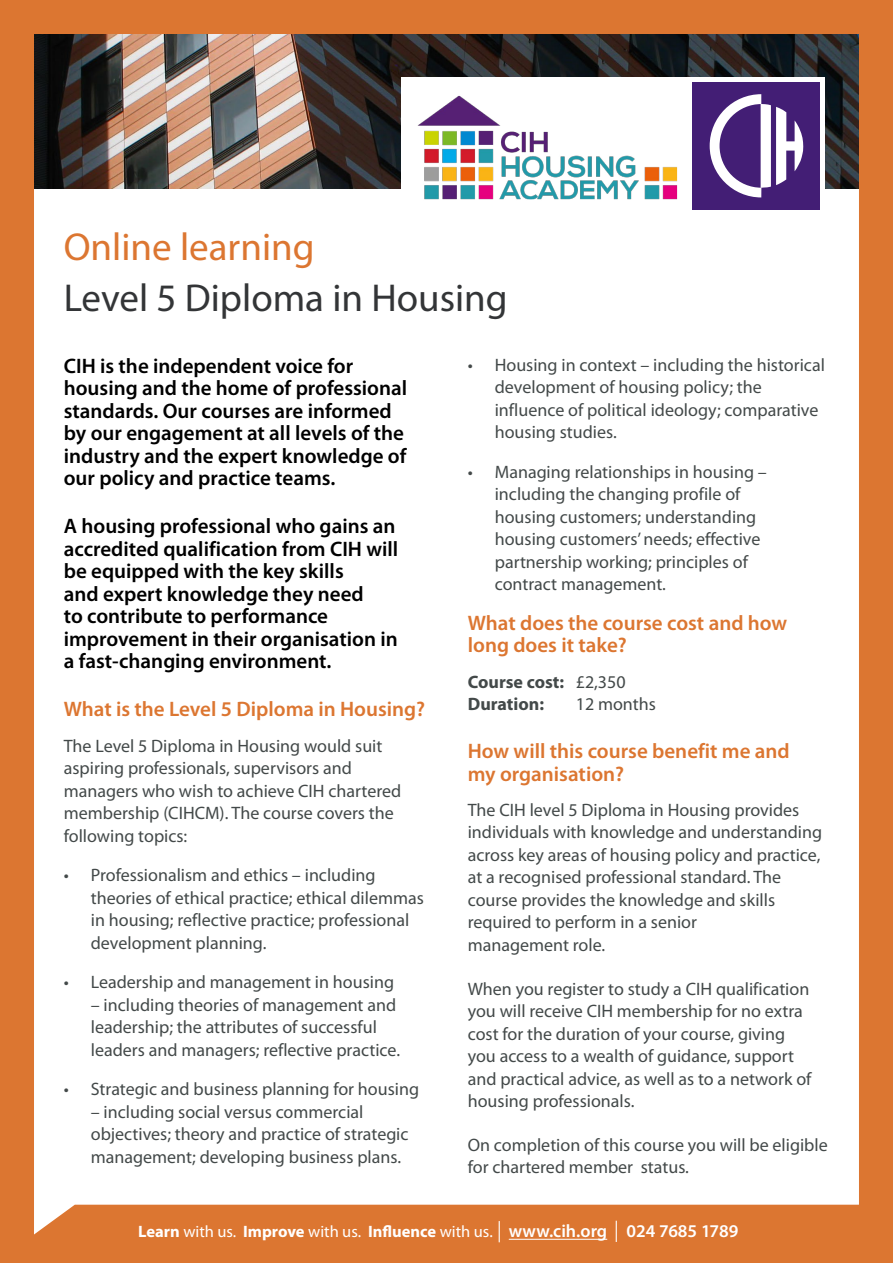
<style>
.page{position:relative;width:893px;height:1263px;background:#dc7631}
.page>*{position:absolute;margin:0;border:0;box-sizing:border-box;transform-origin:0 0}
.t1{font:39px "Myriad Pro";color:#333537}
.t2{font:39px "Myriad Pro";color:#dc7631}
.t3{font:600 21px/22.5px "Myriad Pro";color:#000}
.t4{font:600 21px/22.5px "Myriad Pro";color:#dc7631}
.t5{font:18px/22.5px "Myriad Pro";color:#434949}
.t6{font:600 18px "Myriad Pro";color:#fff}
.t7{font:700 18px/22.5px "Myriad Pro";color:#434949}
.s1{font-weight:400}
.s2{font-weight:700;font-size:16.5px}
.s3{font-weight:400;font-size:16.5px}
</style>
<div class="page">
<div style="left:34px;top:189px;width:825px;height:1045px;background:#fff"></div>
<svg style="left:499px;top:1221px;width:1px;height:21px"></svg>
<hr style="left:509px;top:1239px;width:98px;height:1px;background:#fff">
<svg style="left:616px;top:1221px;width:1px;height:21px"></svg>
<img style="left:34px;top:34px;width:825px;height:155px">
<div style="left:688px;top:78px;width:136px;height:136px;background:#fff"></div>
<div style="left:693px;top:82px;width:127px;height:128px;background:#431e75"></div>
<svg style="left:710px;top:94px;width:93px;height:103px"></svg>
<div style="left:401px;top:78px;width:289px;height:136px;background:#fff"></div>
<img style="left:417px;top:95px;width:261px;height:105px">
<h1 class="t2" style="left:64px;top:223px;width:252px">Online learning</h1>
<h1 class="t1" style="left:64px;top:274px;width:445px">Level 5 Diploma in Housing</h1>
<p class="t3" style="left:64px;top:354px;width:345px">CIH is the independent voice for housing and the home of professional standards. Our courses are informed by our engagement at all levels of the industry and the expert knowledge of our policy and practice teams.</p>
<p class="t3" style="left:64px;top:515px;width:336px">A housing professional who gains an accredited qualification from CIH will be equipped with the key skills<br>and expert knowledge they need<br>to contribute to performance improvement in their organisation in a fast-changing environment.</p>
<p class="t4" style="left:64px;top:697px;width:363px">What is the Level 5 Diploma in Housing?</p>
<p class="t5" style="left:64px;top:734px;width:339px">The Level 5 Diploma in Housing would suit aspiring professionals, supervisors and managers who wish to achieve CIH chartered membership (CIHCM). The course covers the following topics:</p>
<p class="t5" style="left:91px;top:864px;width:335px;text-indent:-27px">• Professionalism and ethics – including theories of ethical practice; ethical dilemmas in housing; reflective practice; professional development planning.</p>
<p class="t5" style="left:64px;top:971px;width:332px">• Leadership and management in housing</p>
<p class="t5" style="left:91px;top:993px;width:311px">– including theories of management and leadership; the attributes of successful leaders and managers; reflective practice.</p>
<p class="t5" style="left:64px;top:1078px;width:357px">• Strategic and business planning for housing</p>
<p class="t5" style="left:91px;top:1100px;width:319px">– including social versus commercial objectives; theory and practice of strategic management; developing business plans.</p>
<p class="t5" style="left:495px;top:353px;width:332px;text-indent:-27px">• Housing in context – including the historical development of housing policy; the influence of political ideology; comparative housing studies.</p>
<p class="t5" style="left:495px;top:460px;width:274px;text-indent:-27px">• Managing relationships in housing – including the changing profile of housing customers; understanding housing customers’ needs; effective partnership working; principles of contract management.</p>
<p class="t4" style="left:468px;top:611px;width:321px">What does the course cost and how long does it take?</p>
<p class="t7" style="left:468px;top:670px;width:159px">Course cost: <span class="s1">£2,350<br></span>Duration:</p>
<p class="t5" style="left:576px;top:692px;width:82px">12 months</p>
<p class="t4" style="left:468px;top:739px;width:324px">How will this course benefit me and my organisation?</p>
<p class="t5" style="left:468px;top:798px;width:356px">The CIH level 5 Diploma in Housing provides individuals with knowledge and understanding across key areas of housing policy and practice, at a recognised professional standard. The course provides the knowledge and skills required to perform in a senior<br>management role.</p>
<p class="t5" style="left:468px;top:977px;width:345px">When you register to study a CIH qualification you will receive CIH membership for no extra cost for the duration of your course, giving you access to a wealth of guidance, support and practical advice, as well as to a network of housing professionals.</p>
<p class="t5" style="left:468px;top:1133px;width:361px">On completion of this course you will be eligible for chartered member status.</p>
<p class="t6" style="left:138px;top:1220px;width:602px"><span class="s2">Learn</span> <span class="s3">with us.</span> <span class="s2">Improve</span> <span class="s3">with us.</span> <span class="s2">Influence</span> <span class="s3">with us.</span> www.cih.org 024 7685 1789</p>
</div>
